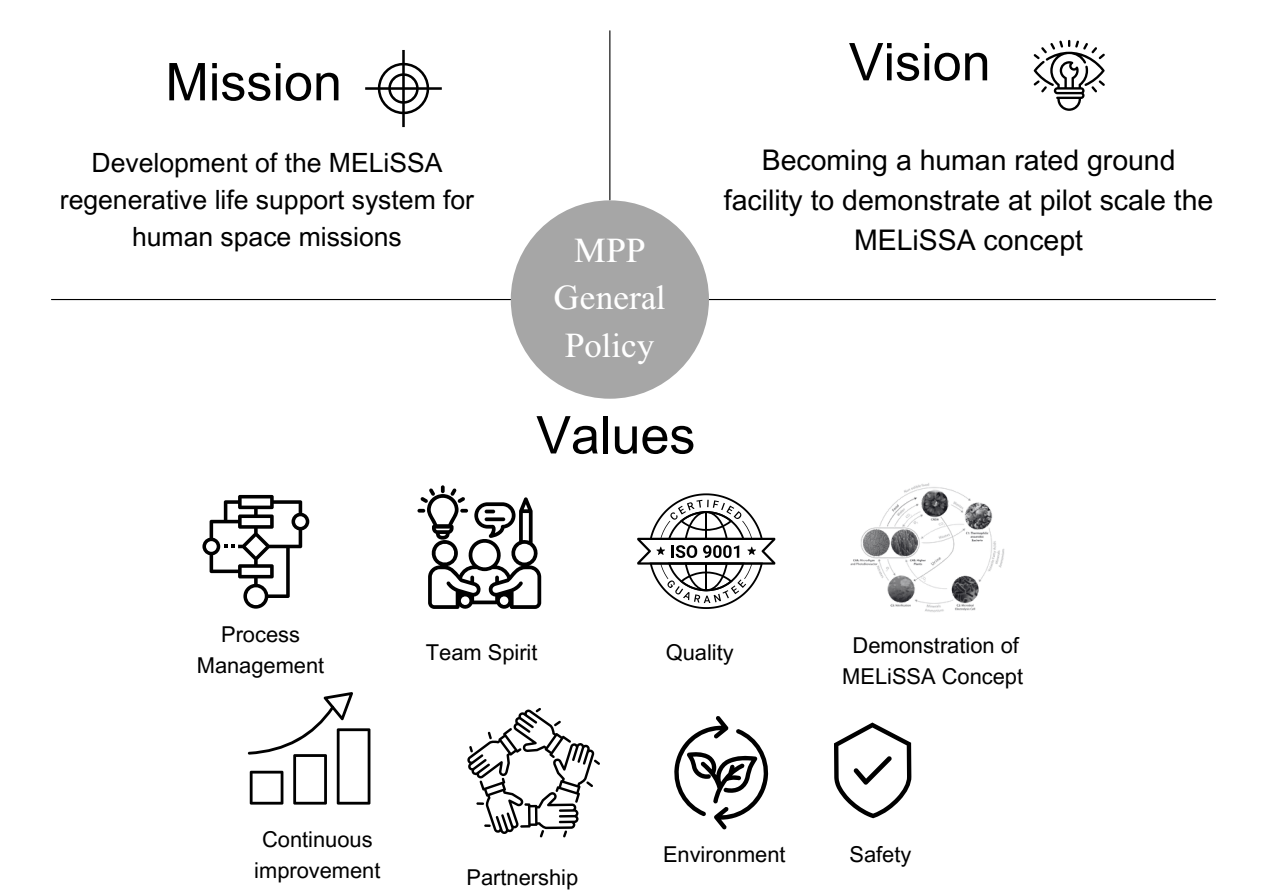
<style>
.page{position:relative;width:1263px;height:894px;background:#fff}
.page>*{position:absolute;margin:0;border:0;box-sizing:border-box;transform-origin:0 0}
.t1{font:52.05px "Arial MT Pro";color:#000}
.t2{font:900 34.2px/47.7px "Aristo MF";color:#fff;text-align:center}
.t3{font:28.35px/39.6px "Arial MT Pro";color:#000;text-align:center}
.t4{font:26.55px/37px "Arial MT Pro";color:#000;text-align:center}
.t5{font:21.9px/30.6px "Arial MT Pro";color:#000;text-align:center}
</style>
<div class="page">
<svg style="left:365px;top:50px;width:77px;height:77px"></svg>
<svg style="left:1034px;top:40px;width:71px;height:71px"></svg>
<svg style="left:637px;top:493px;width:138px;height:115px"></svg>
<svg style="left:834px;top:722px;width:77px;height:96px"></svg>
<svg style="left:674px;top:716px;width:95px;height:113px"></svg>
<svg style="left:467px;top:708px;width:132px;height:129px"></svg>
<svg style="left:417px;top:485px;width:124px;height:124px"></svg>
<hr style="left:51px;top:299px;width:1164px;height:1px;background:#000">
<div style="left:511px;top:200px;width:198px;height:198px;background:#a6a6a6;border-radius:50%"></div>
<hr style="left:609px;top:31px;width:1px;height:169px;background:#000">
<img style="left:850px;top:483px;width:155px;height:130px">
<svg style="left:248px;top:692px;width:122px;height:112px"></svg>
<svg style="left:202px;top:495px;width:107px;height:113px"></svg>
<p class="t1" style="left:165px;top:62px;width:178px">Mission</p>
<h3 class="t4" style="left:60px;top:148px;width:416px">Development of the MELiSSA regenerative life support system for human space missions</h3>
<p class="t2" style="left:554px;top:227px;width:113px">MPP<br>General<br>Policy</p>
<h3 class="t1" style="left:536px;top:415px;width:161px">Values</h3>
<h1 class="t1" style="left:849px;top:43px;width:143px">Vision</h1>
<h1 class="t3" style="left:724px;top:144px;width:491px">Becoming a human rated ground facility to demonstrate at pilot scale the<br>MELiSSA concept</h1>
<h1 class="t5" style="left:221px;top:621px;width:80px">Process</h1>
<p class="t5" style="left:197px;top:652px;width:129px">Management</p>
<p class="t5" style="left:426px;top:639px;width:113px">Team Spirit</p>
<p class="t5" style="left:666px;top:639px;width:69px">Quality</p>
<p class="t5" style="left:842px;top:632px;width:182px">Demonstration of<br>MELiSSA Concept</p>
<p class="t5" style="left:254px;top:826px;width:128px">Continuous improvement</p>
<p class="t5" style="left:467px;top:864px;width:113px">Partnership</p>
<p class="t5" style="left:663px;top:841px;width:124px">Environment</p>
<h2 class="t5" style="left:849px;top:841px;width:63px">Safety</h2>
</div>
